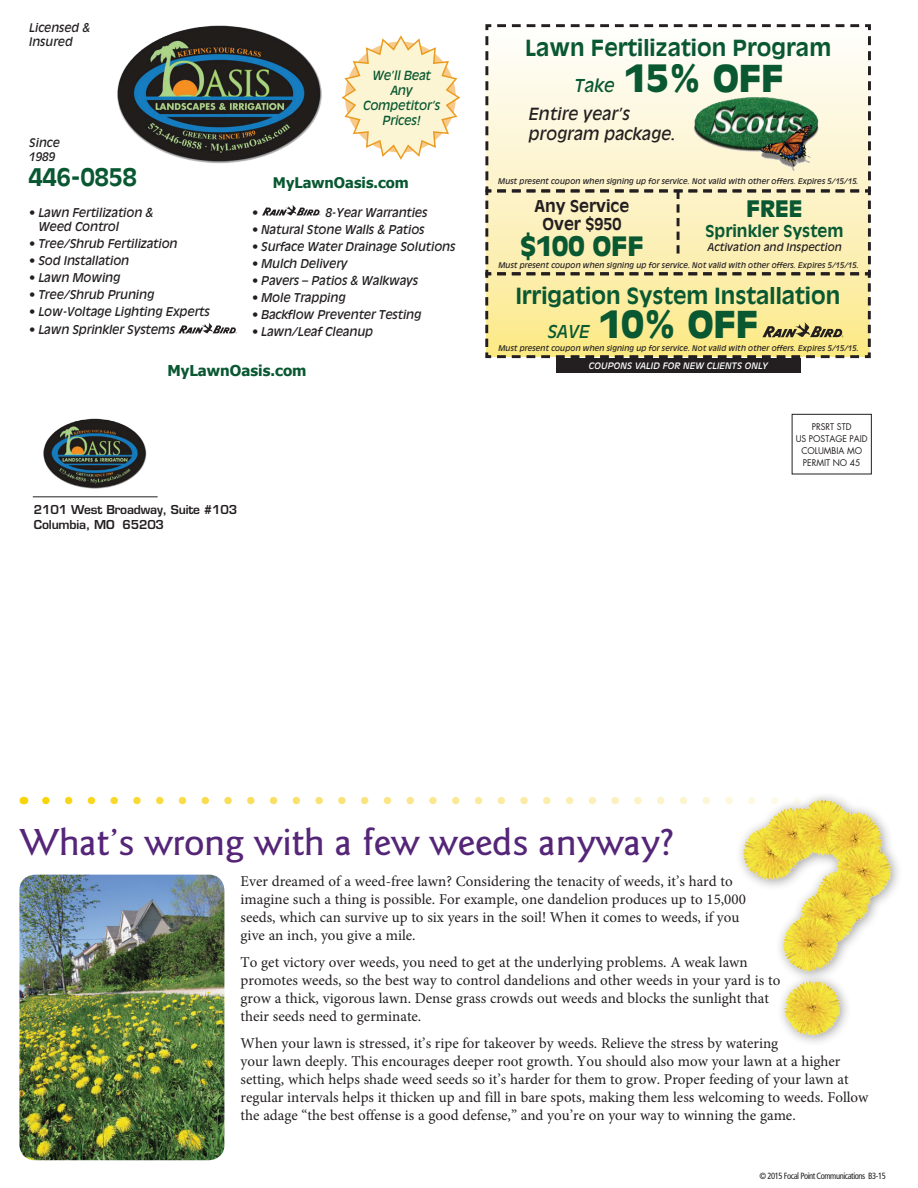
<style>
.page{position:relative;width:918px;height:1188px;background:#fff}
.page>*{position:absolute;margin:0;border:0;box-sizing:border-box;transform-origin:0 0}
.t1{font:500 39px "Goudy Sans Std";letter-spacing:-.005em;color:#552578;scale:1.05 1}
.t2{font:900 36.6px "Antique Olive Std";color:#095832}
.t3{font:900 26.4px "Antique Olive Std";color:#095832}
.t4{font:700 24px "Antique Olive Std";color:#095832;scale:1.05 1}
.t5{font:900 22.5px "Antique Olive Std";color:#095832}
.t6{font:700 21.9px "Antique Olive Std";color:#095832}
.t7{font:italic 16.5px/20px "Antique Olive Std";color:#231f20}
.t8{font:700 16.05px/17.5px "Antique Olive Std";color:#231f20;text-align:center}
.t9{font:700 16.05px "Antique Olive Std";color:#095832}
.t10{font:15px/18px "Minion Pro";color:#231f20}
.t11{font:700 15px "Tahoma";color:#095832}
.t12{font:700 14.7px "Tahoma";color:#095832}
.t13{font:italic 12.45px/15px "Antique Olive Std";letter-spacing:-.015em;color:#095832;text-align:center}
.t14{font:italic 12px/14.4px "Antique Olive Std";letter-spacing:-.01em;color:#231f20}
.t15{font:600 12px/15.3px "Eurostile LT Std";letter-spacing:-.015em;color:#231f20}
.t16{font:italic 11.7px/14.1px "Antique Olive Std";color:#231f20}
.t17{font:italic 10.5px "Antique Olive Std";color:#231f20}
.t18{font:9px/12px "Futura Std";color:#231f20;text-align:center;scale:.95 1}
.t19{font:condensed 9px "Frutiger LT Std";letter-spacing:-.05em;color:#231f20;scale:.95 1}
.t20{font:italic 8.85px "Antique Olive Std";color:#fff;scale:1.05 1}
.t21{font:italic 7.65px "Antique Olive Std";color:#231f20}
.s1{font-weight:400;font-style:italic;font-size:17.55px}
</style>
<div class="page">
<svg style="left:46px;top:797px;width:687px;height:7px"></svg>
<img style="left:740px;top:796px;width:159px;height:243px">
<img style="left:19px;top:875px;width:205px;height:285px">
<img style="left:43px;top:418px;width:104px;height:71px">
<hr style="left:33px;top:497px;width:125px;height:1px;background:#231f20">
<div style="left:792px;top:414px;width:80px;height:60px;border:1px solid #231f20"></div>
<svg style="left:341px;top:35px;width:120px;height:125px"></svg>
<img style="left:117px;top:25px;width:205px;height:139px">
<svg style="left:178px;top:323px;width:59px;height:10px"></svg>
<svg style="left:262px;top:205px;width:58px;height:11px"></svg>
<div style="left:556px;top:358px;width:245px;height:15px;background:#231f20"></div>
<svg style="left:485px;top:194px;width:386px;height:165px;background:#f2e5a4"></svg>
<svg style="left:485px;top:24px;width:386px;height:170px"></svg>
<img style="left:692px;top:93px;width:128px;height:81px">
<p class="t16" style="left:29px;top:21px;width:63px">Licensed &amp;<br>Insured</p>
<p class="t13" style="left:363px;top:68px;width:79px">We’ll Beat<br>Any<br>Competitor’s<br>Prices!</p>
<p class="t16" style="left:29px;top:136px;width:32px">Since<br>1989</p>
<h3 class="t4" style="left:29px;top:163px;width:104px">446-0858</h3>
<p class="t12" style="left:273px;top:172px;width:137px">MyLawnOasis.com</p>
<p class="t14" style="left:38px;top:205px;width:117px;text-indent:-9px">• Lawn Fertilization &amp;<br>Weed Control</p>
<p class="t14" style="left:29px;top:237px;width:150px">• Tree/Shrub Fertilization</p>
<p class="t14" style="left:29px;top:254px;width:101px">• Sod Installation</p>
<p class="t14" style="left:29px;top:271px;width:93px">• Lawn Mowing</p>
<p class="t14" style="left:29px;top:288px;width:127px">• Tree/Shrub Pruning</p>
<p class="t14" style="left:29px;top:305px;width:182px">• Low-Voltage Lighting Experts</p>
<p class="t14" style="left:29px;top:322px;width:147px">• Lawn Sprinkler Systems</p>
<p class="t14" style="left:252px;top:205px;width:7px">•</p>
<p class="t14" style="left:325px;top:205px;width:104px">8-Year Warranties</p>
<p class="t14" style="left:252px;top:222px;width:174px">• Natural Stone Walls &amp; Patios</p>
<p class="t14" style="left:252px;top:239px;width:205px">• Surface Water Drainage Solutions</p>
<p class="t14" style="left:252px;top:256px;width:97px">• Mulch Delivery</p>
<p class="t14" style="left:252px;top:273px;width:168px">• Pavers – Patios &amp; Walkways</p>
<p class="t14" style="left:252px;top:291px;width:95px">• Mole Trapping</p>
<p class="t14" style="left:252px;top:308px;width:171px">• Backflow Preventer Testing</p>
<p class="t14" style="left:252px;top:325px;width:123px">• Lawn/Leaf Cleanup</p>
<p class="t11" style="left:167px;top:360px;width:141px">MyLawnOasis.com</p>
<p class="t15" style="left:34px;top:502px;width:205px">2101 West Broadway, Suite #103<br>Columbia, MO 65203</p>
<h3 class="t6" style="left:525px;top:34px;width:308px">Lawn Fertilization Program</h3>
<h2 class="t2" style="left:574px;top:57px;width:211px"><span class="s1">Take</span> 15% OFF</h2>
<p class="t7" style="left:528px;top:104px;width:149px">Entire year’s program package.</p>
<p class="t21" style="left:498px;top:177px;width:362px">Must present coupon when signing up for service. Not valid with other offers. Expires 5/15/15.</p>
<p class="t8" style="left:534px;top:198px;width:96px">Any Service<br>Over $950</p>
<h3 class="t3" style="left:520px;top:230px;width:125px">$100 OFF</h3>
<h3 class="t5" style="left:746px;top:195px;width:58px">FREE</h3>
<p class="t9" style="left:706px;top:221px;width:139px">Sprinkler System</p>
<p class="t17" style="left:708px;top:241px;width:135px">Activation and Inspection</p>
<p class="t21" style="left:498px;top:260px;width:362px">Must present coupon when signing up for service. Not valid with other offers. Expires 5/15/15.</p>
<h3 class="t6" style="left:516px;top:282px;width:326px">Irrigation System Installation</h3>
<h2 class="t2" style="left:547px;top:302px;width:213px"><span class="s1">SAVE</span> 10% OFF</h2>
<p class="t21" style="left:498px;top:343px;width:362px">Must present coupon when signing up for service. Not valid with other offers. Expires 5/15/15.</p>
<p class="t20" style="left:589px;top:360px;width:172px">COUPONS VALID FOR NEW CLIENTS ONLY</p>
<p class="t18" style="left:796px;top:421px;width:77px">PRSRT STD<br>US POSTAGE PAID<br>COLUMBIA MO<br>PERMIT NO 45</p>
<h1 class="t1" style="left:19px;top:820px;width:625px">What’s wrong with a few weeds anyway?</h1>
<p class="t10" style="left:241px;top:872px;width:507px">Ever dreamed of a weed-free lawn? Considering the tenacity of weeds, it’s hard to imagine such a thing is possible. For example, one dandelion produces up to 15,000 seeds, which can survive up to six years in the soil! When it comes to weeds, if you give an inch, you give a mile.</p>
<p class="t10" style="left:241px;top:953px;width:541px">To get victory over weeds, you need to get at the underlying problems. A weak lawn promotes weeds, so the best way to control dandelions and other weeds in your yard is to grow a thick, vigorous lawn. Dense grass crowds out weeds and blocks the sunlight that their seeds need to germinate.</p>
<p class="t10" style="left:241px;top:1034px;width:629px">When your lawn is stressed, it’s ripe for takeover by weeds. Relieve the stress by watering<br>your lawn deeply. This encourages deeper root growth. You should also mow your lawn at a higher setting, which helps shade weed seeds so it’s harder for them to grow. Proper feeding of your lawn at regular intervals helps it thicken up and fill in bare spots, making them less welcoming to weeds. Follow the adage “the best offense is a good defense,” and you’re on your way to winning the game.</p>
<p class="t19" style="left:760px;top:1170px;width:134px">© 2015 Focal Point Communications B3-15</p>
</div>
